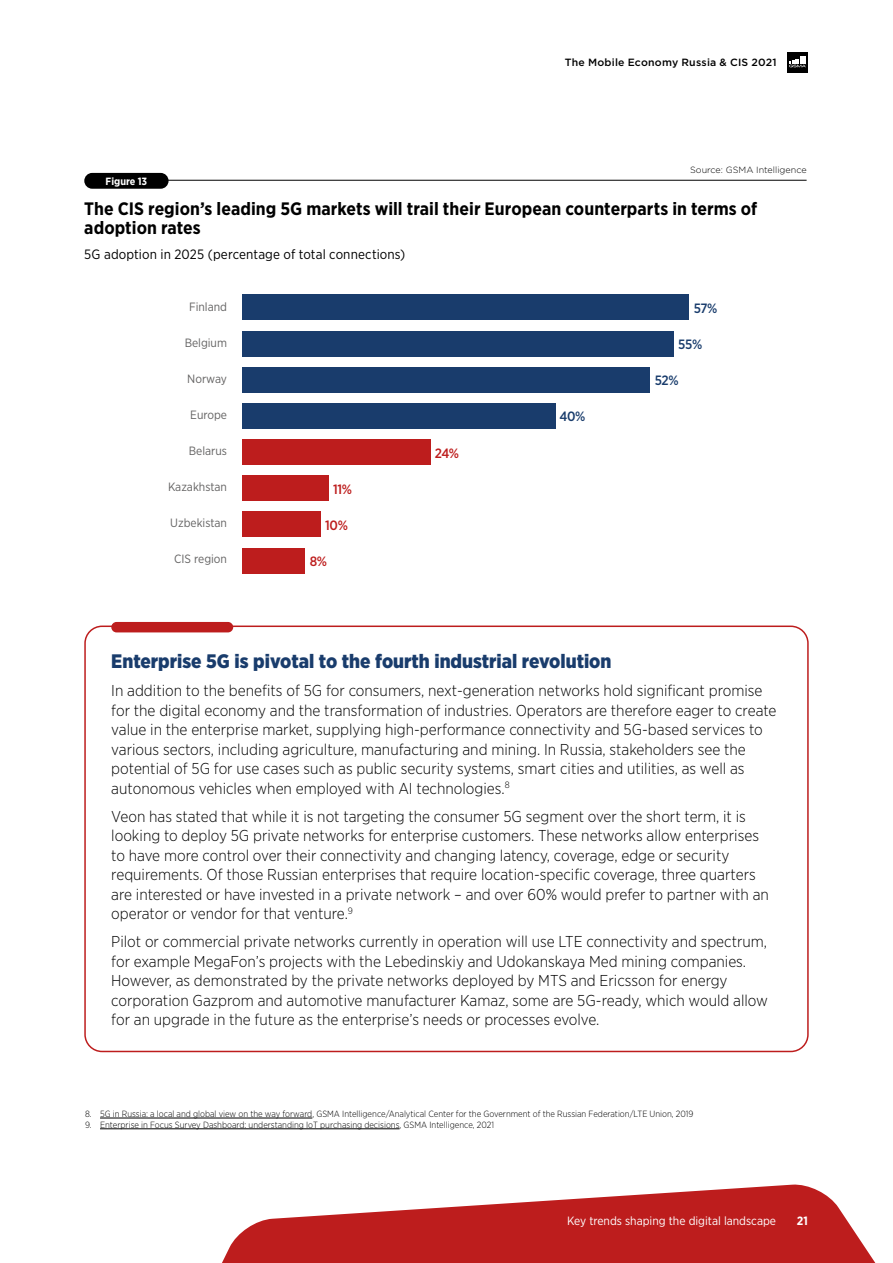
<style>
.page{position:relative;width:893px;height:1263px;background:#fff}
.page>*{position:absolute;margin:0;border:0;box-sizing:border-box;transform-origin:0 0}
.t1{font:900 19.5px "Gotham Narrow";color:#193c6c}
.t2{font:700 18px/19.5px "Gotham Narrow";color:#000}
.t3{font:300 15.75px/19.5px "Gotham Narrow";color:#000}
.t4{font:13.5px "Gotham Narrow";letter-spacing:.01em;color:#000}
.t5{font:500 13.5px "Gotham Narrow";letter-spacing:-.035em;color:#193c6c}
.t6{font:500 13.5px "Gotham Narrow";color:#bd1d1d}
.t7{font:12px "Gotham Narrow";color:#646363}
.t8{font:12px "Gotham Narrow";color:#fff}
.t9{font:700 12px "Gotham Narrow";color:#fff}
.t10{font:500 10.5px "Gotham";letter-spacing:.02em;color:#000}
.t11{font:700 10.5px "Gotham Narrow";color:#fff}
.t12{font:300 9px "Gotham Narrow";color:#000}
.t13{font:300 9px "Gotham";color:#000}
</style>
<div class="page">
<svg style="left:222px;top:1184px;width:654px;height:79px;fill:#bd1d1d"></svg>
<div style="left:787px;top:52px;width:21px;height:21px;background:#000"></div>
<svg style="left:789px;top:59px;width:17px;height:8px"></svg>
<div style="left:800px;top:56px;width:6px;height:7px;background:#fff"></div>
<div style="left:84px;top:625px;width:725px;height:427px;border:2px solid #bd1d1d;border-radius:17px"></div>
<div style="left:111px;top:622px;width:122px;height:10px;background:#bd1d1d;border-radius:5px"></div>
<div style="left:84px;top:173px;width:85px;height:16px;background:#000;border-radius:8px"></div>
<hr style="left:161px;top:180px;width:646px;height:1px;background:#000">
<div style="left:242px;top:548px;width:63px;height:25px;background:#bd1d1d"></div>
<div style="left:242px;top:512px;width:79px;height:25px;background:#bd1d1d"></div>
<div style="left:242px;top:475px;width:87px;height:26px;background:#bd1d1d"></div>
<div style="left:242px;top:439px;width:189px;height:26px;background:#bd1d1d"></div>
<div style="left:242px;top:331px;width:432px;height:25px;background:#193c6c"></div>
<div style="left:242px;top:367px;width:408px;height:26px;background:#193c6c"></div>
<div style="left:242px;top:295px;width:447px;height:25px;background:#193c6c"></div>
<div style="left:242px;top:403px;width:314px;height:26px;background:#193c6c"></div>
<hr style="left:100px;top:1118px;width:212px;height:1px;background:#000">
<hr style="left:100px;top:1128px;width:300px;height:1px;background:#000">
<p class="t10" style="left:565px;top:55px;width:213px">The Mobile Economy Russia &amp; CIS 2021</p>
<p class="t13" style="left:690px;top:164px;width:118px">Source: GSMA Intelligence</p>
<p class="t11" style="left:106px;top:174px;width:43px">Figure 13</p>
<p class="t2" style="left:84px;top:198px;width:674px">The CIS region’s leading 5G markets will trail their European counterparts in terms of adoption rates</p>
<p class="t4" style="left:84px;top:246px;width:322px">5G adoption in 2025 (percentage of total connections)</p>
<p class="t7" style="left:189px;top:299px;width:39px">Finland</p>
<p class="t7" style="left:185px;top:335px;width:44px">Belgium</p>
<p class="t7" style="left:187px;top:371px;width:41px">Norway</p>
<p class="t7" style="left:190px;top:407px;width:38px">Europe</p>
<p class="t7" style="left:189px;top:443px;width:40px">Belarus</p>
<p class="t7" style="left:168px;top:479px;width:61px">Kazakhstan</p>
<p class="t7" style="left:170px;top:515px;width:58px">Uzbekistan</p>
<p class="t7" style="left:174px;top:551px;width:54px">CIS region</p>
<p class="t6" style="left:333px;top:480px;width:20px">11%</p>
<p class="t6" style="left:325px;top:517px;width:24px">10%</p>
<p class="t6" style="left:310px;top:553px;width:19px">8%</p>
<p class="t6" style="left:435px;top:444px;width:26px">24%</p>
<p class="t5" style="left:559px;top:408px;width:27px">40%</p>
<p class="t5" style="left:694px;top:300px;width:25px">57%</p>
<p class="t5" style="left:678px;top:336px;width:25px">55%</p>
<p class="t5" style="left:655px;top:372px;width:25px">52%</p>
<p class="t1" style="left:111px;top:648px;width:502px">Enterprise 5G is pivotal to the fourth industrial revolution</p>
<p class="t3" style="left:111px;top:680px;width:667px">In addition to the benefits of 5G for consumers, next-generation networks hold significant promise for the digital economy and the transformation of industries. Operators are therefore eager to create value in the enterprise market, supplying high-performance connectivity and 5G-based services to various sectors, including agriculture, manufacturing and mining. In Russia, stakeholders see the potential of 5G for use cases such as public security systems, smart cities and utilities, as well as autonomous vehicles when employed with AI technologies.<sup>8</sup></p>
<p class="t3" style="left:111px;top:806px;width:659px">Veon has stated that while it is not targeting the consumer 5G segment over the short term, it is looking to deploy 5G private networks for enterprise customers. These networks allow enterprises to have more control over their connectivity and changing latency, coverage, edge or security requirements. Of those Russian enterprises that require location-specific coverage, three quarters are interested or have invested in a private network – and over 60% would prefer to partner with an operator or vendor for that venture.<sup>9</sup></p>
<p class="t3" style="left:111px;top:931px;width:658px">Pilot or commercial private networks currently in operation will use LTE connectivity and spectrum, for example MegaFon’s projects with the Lebedinskiy and Udokanskaya Med mining companies.<br>However, as demonstrated by the private networks deployed by MTS and Ericsson for energy corporation Gazprom and automotive manufacturer Kamaz, some are 5G-ready, which would allow for an upgrade in the future as the enterprise’s needs or processes evolve.</p>
<p class="t12" style="left:85px;top:1108px;width:610px">8. 5G in Russia: a local and global view on the way forward, GSMA Intelligence/Analytical Center for the Government of the Russian Federation/LTE Union, 2019</p>
<p class="t12" style="left:85px;top:1119px;width:410px">9. Enterprise in Focus Survey Dashboard: understanding IoT purchasing decisions, GSMA Intelligence, 2021</p>
<p class="t8" style="left:567px;top:1213px;width:210px">Key trends shaping the digital landscape</p>
<p class="t9" style="left:797px;top:1213px;width:13px">21</p>
</div>
